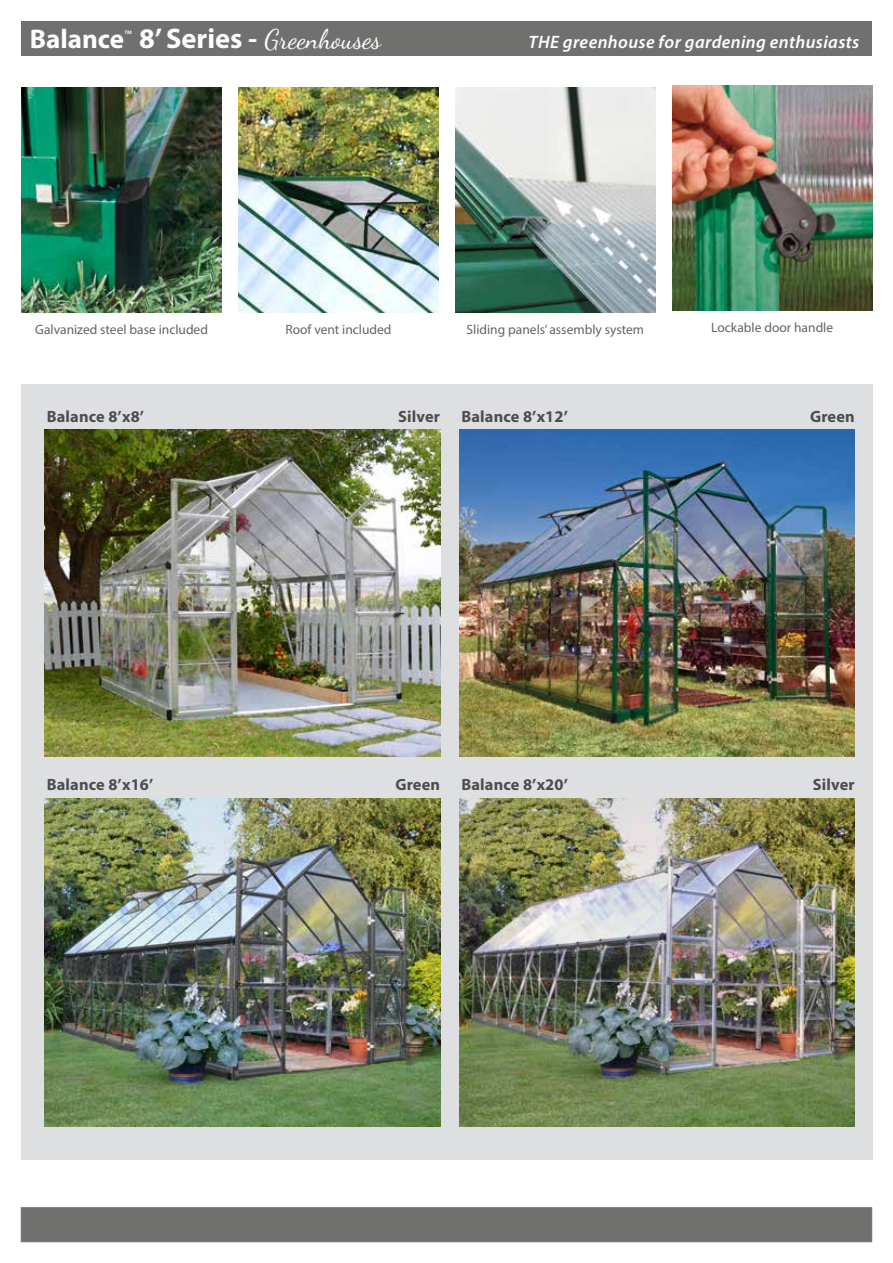
<style>
.page{position:relative;width:893px;height:1263px;background:#fff}
.page>*{position:absolute;margin:0;border:0;box-sizing:border-box;transform-origin:0 0}
.t1{font:27px "Dancing Script";color:#fff}
.t2{font:italic 600 18px "Myriad Pro";letter-spacing:.02em;color:#fff}
.t3{font:700 16.35px "Myriad Pro";letter-spacing:.01em;color:#4d4d4f}
.t4{font:13.5px "Myriad Pro";color:#636466}
.s1{font-family:"Myriad Pro";font-weight:700}
.s2{font-family:"Myriad Pro";font-weight:700;font-size:28.35px}
</style>
<div class="page">
<div style="left:21px;top:385px;width:851px;height:775px;background:#dedfe0"></div>
<div style="left:21px;top:21px;width:851px;height:34px;background:#70706e"></div>
<img style="left:459px;top:429px;width:396px;height:328px">
<img style="left:459px;top:799px;width:396px;height:327px">
<img style="left:45px;top:429px;width:395px;height:328px">
<img style="left:45px;top:799px;width:395px;height:327px">
<img style="left:239px;top:87px;width:199px;height:226px">
<img style="left:455px;top:87px;width:200px;height:226px">
<img style="left:672px;top:85px;width:200px;height:226px">
<img style="left:22px;top:87px;width:200px;height:226px">
<div style="left:21px;top:1208px;width:851px;height:34px;background:#70706e"></div>
<h1 class="t1" style="left:30px;top:23px;width:353px"><span class="s1">Balance</span><sup>™</sup> <span class="s2">8’ Series -</span> Greenhouses</h1>
<h2 class="t2" style="left:529px;top:31px;width:332px">THE greenhouse for gardening enthusiasts</h2>
<p class="t4" style="left:35px;top:321px;width:174px">Galvanized steel base included</p>
<p class="t4" style="left:285px;top:321px;width:108px">Roof vent included</p>
<p class="t4" style="left:467px;top:321px;width:179px">Sliding panels’ assembly system</p>
<p class="t4" style="left:711px;top:320px;width:123px">Lockable door handle</p>
<p class="t3" style="left:47px;top:405px;width:99px">Balance 8’x8’</p>
<p class="t3" style="left:398px;top:405px;width:43px">Silver</p>
<p class="t3" style="left:461px;top:405px;width:108px">Balance 8’x12’</p>
<p class="t3" style="left:47px;top:774px;width:108px">Balance 8’x16’</p>
<p class="t3" style="left:395px;top:774px;width:46px">Green</p>
<p class="t3" style="left:461px;top:774px;width:108px">Balance 8’x20’</p>
<p class="t3" style="left:810px;top:405px;width:46px">Green</p>
<p class="t3" style="left:813px;top:774px;width:43px">Silver</p>
</div>
